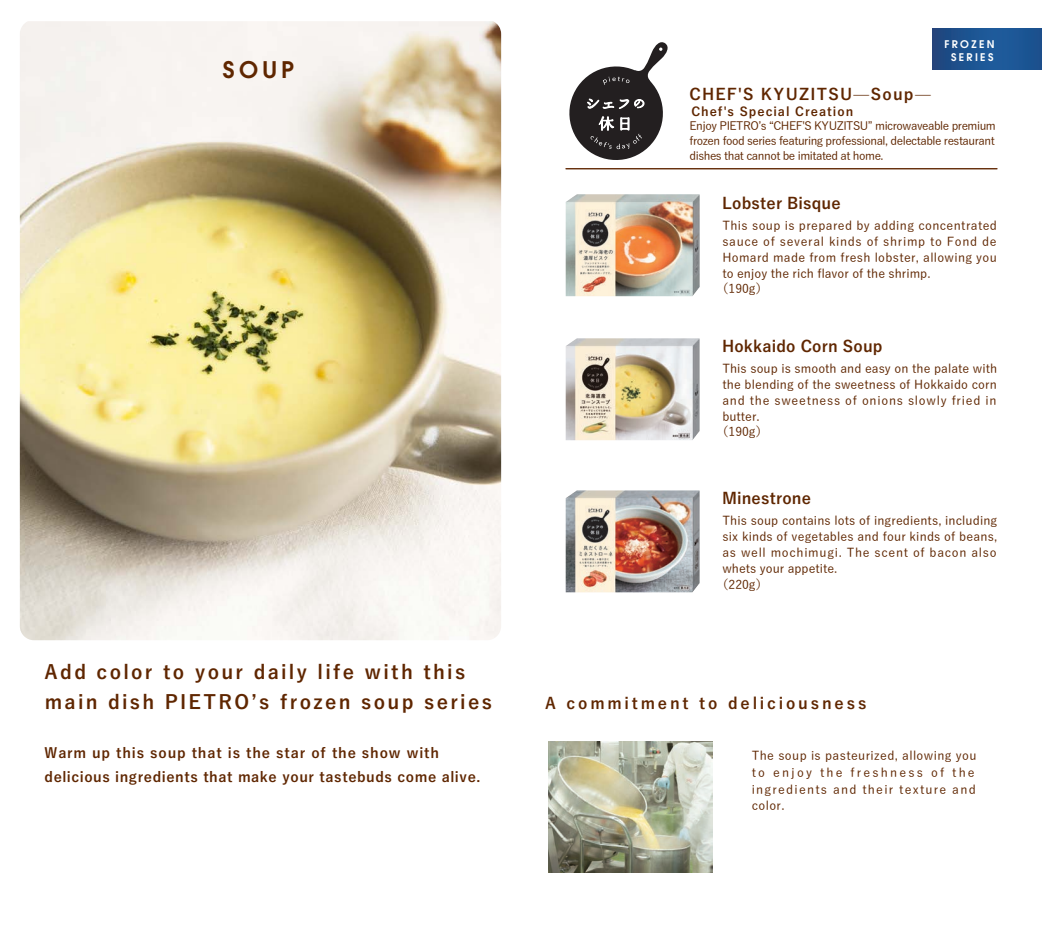
<style>
.page{position:relative;width:1042px;height:943px;background:#fff}
.page>*{position:absolute;margin:0;border:0;box-sizing:border-box;transform-origin:0 0}
.t1{font:600 22.75px "ITC Avant Garde Pro";color:#5f2600}
.t2{font:700 19.25px/30.3px "Yu Go";letter-spacing:.12em;color:#5f2600}
.t3{font:700 15.75px "Yu Go";letter-spacing:.01em;color:#5f2600}
.t4{font:700 15.75px "Yu Go";letter-spacing:.18em;color:#5f2600}
.t5{font:700 15.75px "Yu Go";letter-spacing:.07em;color:#5f2600}
.t6{font:700 14px/24.2px "Yu Go";letter-spacing:.05em;color:#5f2600}
.t7{font:500 12.25px "Yu Go";letter-spacing:.025em;color:#5f2600}
.t8{font:500 12.25px/16.8px "Yu Go";letter-spacing:.1em;color:#5f2600}
.t9{font:500 12.25px "Yu Go";letter-spacing:.055em;color:#5f2600}
.t10{font:500 12.25px "Yu Go";color:#5f2600}
.t11{font:500 12.25px "Yu Go";letter-spacing:.005em;color:#5f2600}
.t12{font:500 12.25px "Yu Go";letter-spacing:.06em;color:#5f2600}
.t13{font:700 12.25px "Yu Go";letter-spacing:.08em;color:#5f2600}
.t14{font:500 11.55px/14.9px "Yu Go";letter-spacing:-.04em;color:#5f2600;text-align:justify}
.t15{font:600 10.5px/13.7px "ITC Avant Garde Pro";letter-spacing:.225em;color:#fff;text-align:center}
</style>
<div class="page">
<img style="left:20px;top:21px;width:481px;height:619px">
<img style="left:566px;top:490px;width:133px;height:102px">
<img style="left:566px;top:194px;width:133px;height:102px">
<img style="left:566px;top:338px;width:133px;height:102px">
<img style="left:549px;top:741px;width:163px;height:131px">
<div style="left:932px;top:28px;width:110px;height:41px;background:linear-gradient(to right,#1f4d87,#1b599a)"></div>
<svg style="left:569px;top:42px;width:99px;height:118px"></svg>
<hr style="left:566px;top:168px;width:431px;height:1px;background:#5f2600">
<h1 class="t1" style="left:223px;top:54px;width:72px">SOUP</h1>
<h2 class="t2" style="left:45px;top:657px;width:449px">Add color to your daily life with this main dish PIETROʼs frozen soup series</h2>
<p class="t6" style="left:45px;top:741px;width:437px">Warm up this soup that is the star of the show with delicious ingredients that make your tastebuds come alive.</p>
<p class="t5" style="left:689px;top:86px;width:243px">CHEF'S KYUZITSU̶Soup̶</p>
<p class="t13" style="left:691px;top:104px;width:163px">Chef's Special Creation</p>
<p class="t15" style="left:944px;top:37px;width:52px">FROZEN<br>SERIES</p>
<p class="t14" style="left:689px;top:117px;width:308px">Enjoy PIETROʼs “CHEF'S KYUZITSU” microwaveable premium frozen food series featuring professional, delectable restaurant dishes that cannot be imitated at home.</p>
<p class="t3" style="left:722px;top:194px;width:120px">Lobster Bisque</p>
<p class="t7" style="left:722px;top:214px;width:276px">This soup is prepared by adding concentrated</p>
<p class="t9" style="left:722px;top:230px;width:276px">sauce of several kinds of shrimp to Fond de</p>
<p class="t7" style="left:722px;top:246px;width:276px">Homard made from fresh lobster, allowing you</p>
<p class="t10" style="left:722px;top:262px;width:210px">to enjoy the rich flavor of the shrimp.</p>
<p class="t7" style="left:716px;top:277px;width:53px">（190g）</p>
<p class="t3" style="left:722px;top:337px;width:162px">Hokkaido Corn Soup</p>
<p class="t11" style="left:722px;top:357px;width:276px">This soup is smooth and easy on the palate with</p>
<p class="t7" style="left:722px;top:373px;width:276px">the blending of the sweetness of Hokkaido corn</p>
<p class="t12" style="left:722px;top:389px;width:276px">and the sweetness of onions slowly fried in</p>
<p class="t7" style="left:722px;top:405px;width:39px">butter.</p>
<p class="t7" style="left:716px;top:420px;width:53px">（190g）</p>
<p class="t3" style="left:722px;top:489px;width:90px">Minestrone</p>
<p class="t7" style="left:722px;top:509px;width:276px">This soup contains lots of ingredients, including</p>
<p class="t7" style="left:722px;top:525px;width:276px">six kinds of vegetables and four kinds of beans,</p>
<p class="t9" style="left:722px;top:541px;width:276px">as well mochimugi. The scent of bacon also</p>
<p class="t10" style="left:722px;top:557px;width:116px">whets your appetite.</p>
<p class="t7" style="left:716px;top:572px;width:53px">（220g）</p>
<p class="t4" style="left:545px;top:694px;width:323px">A commitment to deliciousness</p>
<p class="t8" style="left:752px;top:745px;width:226px">The soup is pasteurized, allowing you to enjoy the freshness of the ingredients and their texture and color.</p>
</div>
